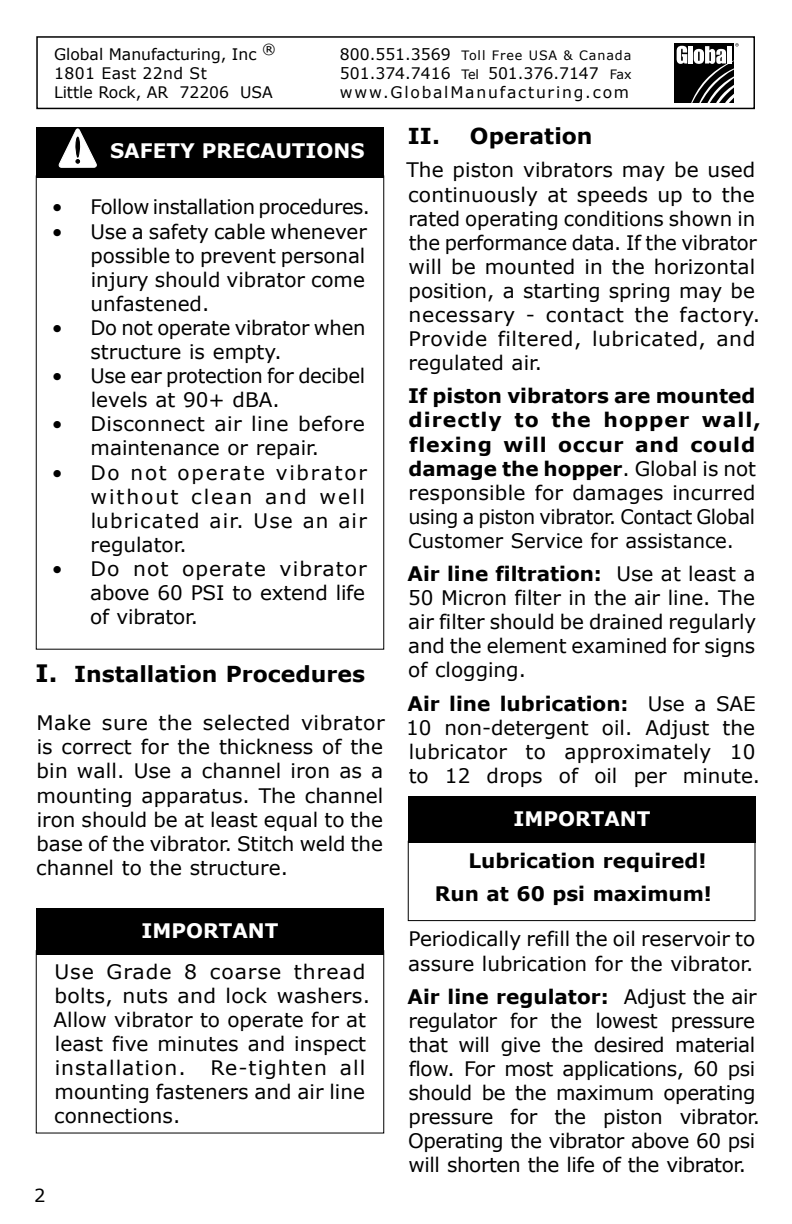
<style>
.page{position:relative;width:792px;height:1224px;background:#fff}
.page>*{position:absolute;margin:0;border:0;box-sizing:border-box;transform-origin:0 0}
.t1{font:700 22px "Verdana";color:#000}
.t2{font:20px/24px "Verdana";color:#000}
.t3{font:20px/24px "Verdana";letter-spacing:-.02em;color:#000}
.t4{font:700 20px/33.2px "Verdana";color:#000;text-align:right}
.t5{font:700 20px "Verdana";color:#fff}
.t6{font:20px "Verdana";letter-spacing:-.025em;color:#000}
.t7{font:18px "Verdana";color:#000}
.t8{font:15.8px "Verdana";color:#000}
.t9{font:15.8px "Verdana";letter-spacing:.115em;color:#000}
.t10{font:15.8px "Verdana";letter-spacing:.025em;color:#000}
.t11{font:13px "Verdana";letter-spacing:.075em;color:#000}
.s1{font-size:15.8px}
.s2{font-size:13px}
.s3{font-size:24px}
.s4{font-weight:700}
</style>
<div class="page">
<div style="left:36px;top:36px;width:719px;height:73px;border:1px solid #000"></div>
<div style="left:674px;top:43px;width:60px;height:59px;background:#000"></div>
<svg style="left:677px;top:43px;width:62px;height:59px"></svg>
<div style="left:36px;top:127px;width:348px;height:51px;background:#000"></div>
<div style="left:408px;top:841px;width:347px;height:80px;border:1px solid #000"></div>
<svg style="left:59px;top:128px;width:38px;height:40px"></svg>
<div style="left:408px;top:796px;width:348px;height:46px;background:#000"></div>
<div style="left:36px;top:909px;width:348px;height:46px;background:#000"></div>
<p class="t8" style="left:54px;top:43px;width:223px">Global Manufacturing, Inc <sup>®</sup></p>
<p class="t11" style="left:340px;top:46px;width:293px"><span class="s1">800.551.3569</span> Toll Free USA &amp; Canada</p>
<p class="t10" style="left:54px;top:63px;width:154px">1801 East 22nd St</p>
<p class="t8" style="left:340px;top:63px;width:293px">501.374.7416 <span class="s2">Tel</span> 501.376.7147 <span class="s2">Fax</span></p>
<p class="t8" style="left:54px;top:82px;width:220px">Little Rock, AR 72206 USA</p>
<p class="t9" style="left:340px;top:82px;width:291px">www.GlobalManufacturing.com</p>
<p class="t5" style="left:110px;top:137px;width:256px">SAFETY PRECAUTIONS</p>
<p class="t6" style="left:52px;top:193px;width:320px">• Follow installation procedures.</p>
<p class="t2" style="left:90px;top:219px;width:278px;text-align:justify;text-indent:-39px">• Use a safety cable whenever possible to prevent personal injury should vibrator come unfastened.</p>
<p class="t2" style="left:91px;top:316px;width:276px;text-indent:-39px">• Do not operate vibrator when structure is empty.</p>
<p class="t2" style="left:91px;top:364px;width:276px;text-indent:-39px">• Use ear protection for decibel levels at 90+ dBA.</p>
<p class="t2" style="left:52px;top:412px;width:315px;text-align:center">• Disconnect air line before maintenance or repair.</p>
<p class="t2" style="left:90px;top:460px;width:278px;text-align:justify;text-indent:-39px">• Do not operate vibrator without clean and well lubricated air. Use an air regulator.</p>
<p class="t2" style="left:90px;top:557px;width:278px;text-align:justify;text-indent:-39px">• Do not operate vibrator above 60 PSI to extend life of vibrator.</p>
<p class="t1" style="left:36px;top:658px;width:331px"><span class="s3">I.</span> Installation Procedures</p>
<p class="t2" style="left:36px;top:711px;width:350px;text-align:justify">Make sure the selected vibrator is correct for the thickness of the bin wall. Use a channel iron as a mounting apparatus. The channel iron should be at least equal to the base of the vibrator. Stitch weld the channel to the structure.</p>
<p class="t5" style="left:142px;top:916px;width:138px">IMPORTANT</p>
<p class="t2" style="left:54px;top:959px;width:318px">Use Grade 8 coarse thread bolts, nuts and lock washers.<br>Allow vibrator to operate for at least five minutes and inspect installation. Re-tighten all mounting fasteners and air line connections.</p>
<p class="t7" style="left:34px;top:1183px;width:13px">2</p>
<p class="t1" style="left:408px;top:121px;width:186px">II. Operation</p>
<p class="t2" style="left:407px;top:158px;width:355px">The piston vibrators may be used continuously at speeds up to the rated operating conditions shown in the performance data. If the vibrator will be mounted in the horizontal position, a starting spring may be necessary - contact the factory.<br>Provide filtered, lubricated, and regulated air.</p>
<p class="t2" style="left:408px;top:384px;width:354px"><span class="s4">If piston vibrators are mounted directly to the hopper wall, flexing will occur and could damage the hopper</span>. Global is not responsible for damages incurred using a piston vibrator. Contact Global<br>Customer Service for assistance.</p>
<p class="t2" style="left:408px;top:562px;width:350px;text-align:justify"><span class="s4">Air line filtration:</span> Use at least a 50 Micron filter in the air line. The air filter should be drained regularly and the element examined for signs of clogging.</p>
<p class="t2" style="left:406px;top:691px;width:356px"><span class="s4">Air line lubrication:</span> Use a SAE<br>10 non-detergent oil. Adjust the lubricator to approximately 10 to 12 drops of oil per minute.</p>
<p class="t5" style="left:514px;top:804px;width:138px">IMPORTANT</p>
<p class="t4" style="left:435px;top:843px;width:279px">Lubrication required!<br>Run at 60 psi maximum!</p>
<p class="t2" style="left:408px;top:927px;width:348px">Periodically refill the oil reservoir to assure lubrication for the vibrator.</p>
<p class="t3" style="left:408px;top:984px;width:354px"><span class="s4">Air line regulator:</span> Adjust the air regulator for the lowest pressure that will give the desired material flow. For most applications, 60 psi should be the maximum operating pressure for the piston vibrator.<br>Operating the vibrator above 60 psi will shorten the life of the vibrator.</p>
</div>
